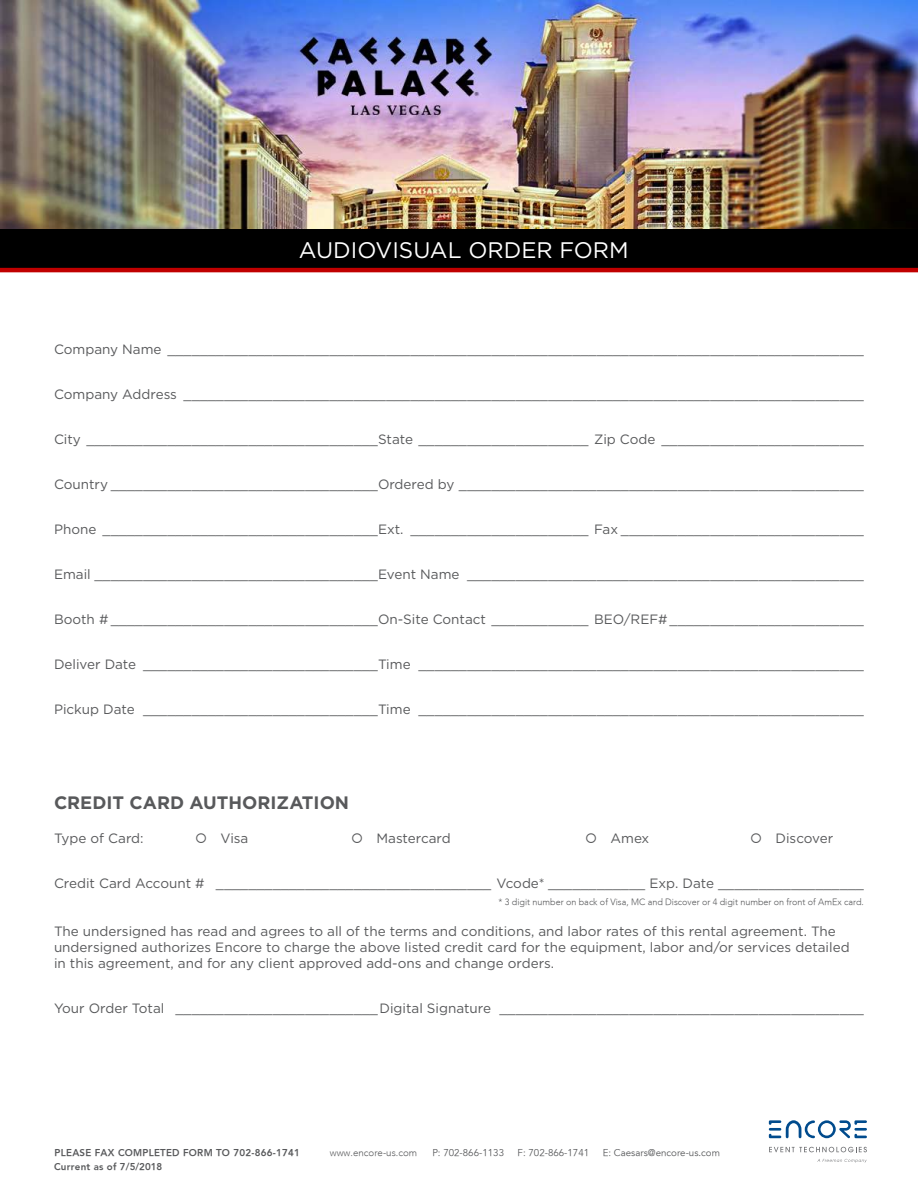
<style>
.page{position:relative;width:918px;height:1188px;background:#fff}
.page>*{position:absolute;margin:0;border:0;box-sizing:border-box;transform-origin:0 0}
.t1{font:22.5px "Gotham";color:#fff}
.t2{font:700 18px "Gotham";color:#58595b}
.t3{font:13.5px/16.2px "Gotham";color:#58595b}
.t4{font:800 9.75px "Avenir";letter-spacing:.025em;color:#58595b}
.t5{font:9.75px "Avenir";color:#58595b}
.t6{font:300 9.75px "Avenir";color:#58595b}
.t7{font:300 9px "Avenir";color:#58595b}
</style>
<div class="page">
<img style="left:0;top:0;width:918px;height:230px">
<svg style="left:769px;top:1147px;width:98px;height:5px"></svg>
<svg style="left:817px;top:1159px;width:50px;height:4px"></svg>
<svg style="left:769px;top:1120px;width:98px;height:18px"></svg>
<div style="left:0;top:230px;width:918px;height:38px;background:#000"></div>
<hr style="left:0;top:268px;width:918px;height:4px;background:#c00000">
<h1 class="t1" style="left:299px;top:235px;width:331px">AUDIOVISUAL ORDER FORM</h1>
<p class="t3" style="left:54px;top:341px;width:811px">Company Name ______________________________________________________________________________________</p>
<p class="t3" style="left:54px;top:386px;width:811px">Company Address ____________________________________________________________________________________</p>
<p class="t3" style="left:54px;top:431px;width:811px">City ____________________________________State _____________________ Zip Code _________________________</p>
<p class="t3" style="left:54px;top:476px;width:811px">Country _________________________________Ordered by __________________________________________________</p>
<p class="t3" style="left:54px;top:521px;width:811px">Phone __________________________________Ext. ______________________ Fax ______________________________</p>
<p class="t3" style="left:54px;top:566px;width:811px">Email ___________________________________Event Name _________________________________________________</p>
<p class="t3" style="left:54px;top:611px;width:811px">Booth # _________________________________On-Site Contact ____________ BEO/REF#________________________</p>
<p class="t3" style="left:54px;top:656px;width:811px">Deliver Date _____________________________Time _______________________________________________________</p>
<p class="t3" style="left:54px;top:701px;width:811px">Pickup Date _____________________________Time _______________________________________________________</p>
<h2 class="t2" style="left:54px;top:791px;width:297px">CREDIT CARD AUTHORIZATION</h2>
<p class="t3" style="left:54px;top:830px;width:91px">Type of Card:</p>
<p class="t3" style="left:195px;top:830px;width:55px">○ Visa</p>
<p class="t3" style="left:351px;top:830px;width:101px">○ Mastercard</p>
<p class="t3" style="left:585px;top:830px;width:66px">○ Amex</p>
<p class="t3" style="left:750px;top:830px;width:85px">○ Discover</p>
<p class="t3" style="left:54px;top:875px;width:811px">Credit Card Account # __________________________________ Vcode* ____________ Exp. Date __________________</p>
<p class="t7" style="left:499px;top:896px;width:367px">* 3 digit number on back of Visa, MC and Discover or 4 digit number on front of AmEx card.</p>
<p class="t3" style="left:54px;top:923px;width:797px">The undersigned has read and agrees to all of the terms and conditions, and labor rates of this rental agreement. The undersigned authorizes Encore to charge the above listed credit card for the equipment, labor and/or services detailed in this agreement, and for any client approved add-ons and change orders.</p>
<p class="t3" style="left:54px;top:1000px;width:811px">Your Order Total _________________________Digital Signature _____________________________________________</p>
<p class="t4" style="left:55px;top:1146px;width:247px">PLEASE FAX COMPLETED FORM TO 702-866-1741</p>
<p class="t6" style="left:330px;top:1146px;width:89px">www.encore-us.com</p>
<p class="t5" style="left:432px;top:1147px;width:73px">P: 702-866-1133</p>
<p class="t5" style="left:518px;top:1147px;width:73px">F: 702-866-1741</p>
<p class="t5" style="left:603px;top:1147px;width:119px">E: Caesars@encore-us.com</p>
<p class="t4" style="left:54px;top:1161px;width:110px">Current as of 7/5/2018</p>
</div>
